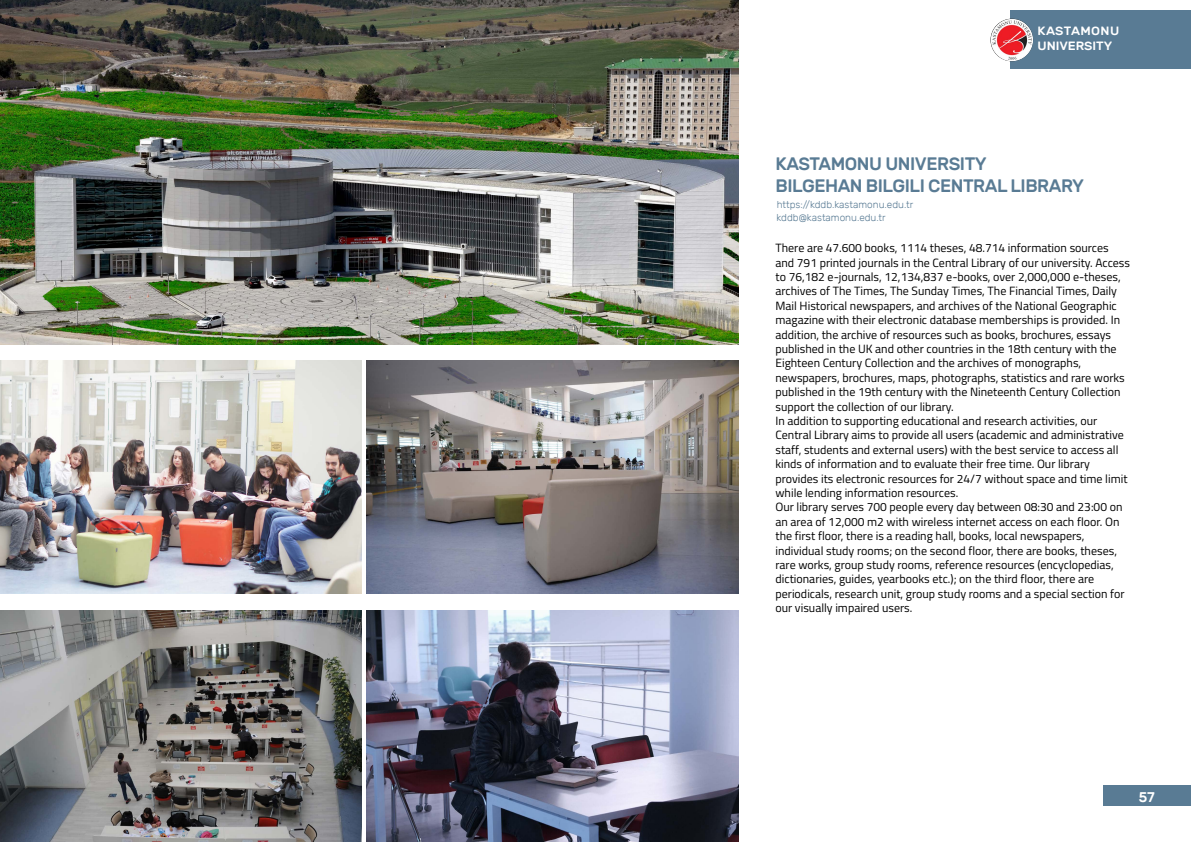
<style>
.page{position:relative;width:1191px;height:842px;background:#fff}
.page>*{position:absolute;margin:0;border:0;box-sizing:border-box;transform-origin:0 0}
.t1{font:500 18px/21.6px "Rubik";letter-spacing:-.025em;color:#597b94}
.t2{font:500 14px "Rubik";color:#fff}
.t3{font:12px/14.4px "Titillium";color:#000}
.t4{font:500 12px/14.4px "Rubik";letter-spacing:-.005em;color:#fff;scale:1.07 1}
.t5{font:300 10px "Rubik";color:#597b94}
</style>
<div class="page">
<div style="left:1103px;top:785px;width:88px;height:20px;background:#597b94"></div>
<div style="left:1010px;top:11px;width:181px;height:58px;background:#597b94"></div>
<img style="left:990px;top:19px;width:43px;height:42px;border-radius:21px">
<img style="left:0;top:0;width:738px;height:344px">
<img style="left:0;top:361px;width:361px;height:233px">
<img style="left:366px;top:361px;width:372px;height:233px">
<img style="left:0;top:610px;width:361px;height:232px">
<img style="left:366px;top:610px;width:372px;height:232px">
<p class="t4" style="left:1037px;top:24px;width:78px">KASTAMONU<br>UNIVERSITY</p>
<h1 class="t1" style="left:775px;top:153px;width:310px">KASTAMONU UNIVERSITY<br>BILGEHAN BILGILI CENTRAL LIBRARY</h1>
<p class="t5" style="left:776px;top:212px;width:110px">kddb@kastamonu.edu.tr</p>
<p class="t5" style="left:777px;top:199px;width:138px">https://kddb.kastamonu.edu.tr</p>
<p class="t3" style="left:775px;top:240px;width:356px">There are 47.600 books, 1114 theses, 48.714 information sources and 791 printed journals in the Central Library of our university. Access to 76,182 e-journals, 12,134,837 e-books, over 2,000,000 e-theses, archives of The Times, The Sunday Times, The Financial Times, Daily Mail Historical newspapers, and archives of the National Geographic magazine with their electronic database memberships is provided. In addition, the archive of resources such as books, brochures, essays published in the UK and other countries in the 18th century with the Eighteen Century Collection and the archives of monographs, newspapers, brochures, maps, photographs, statistics and rare works published in the 19th century with the Nineteenth Century Collection support the collection of our library.<br>In addition to supporting educational and research activities, our Central Library aims to provide all users (academic and administrative staff, students and external users) with the best service to access all kinds of information and to evaluate their free time. Our library provides its electronic resources for 24/7 without space and time limit while lending information resources.<br>Our library serves 700 people every day between 08:30 and 23:00 on an area of 12,000 m2 with wireless internet access on each floor. On the first floor, there is a reading hall, books, local newspapers, individual study rooms; on the second floor, there are books, theses, rare works, group study rooms, reference resources (encyclopedias, dictionaries, guides, yearbooks etc.); on the third floor, there are periodicals, research unit, group study rooms and a special section for our visually impaired users.</p>
<p class="t2" style="left:1138px;top:789px;width:18px">57</p>
</div>
